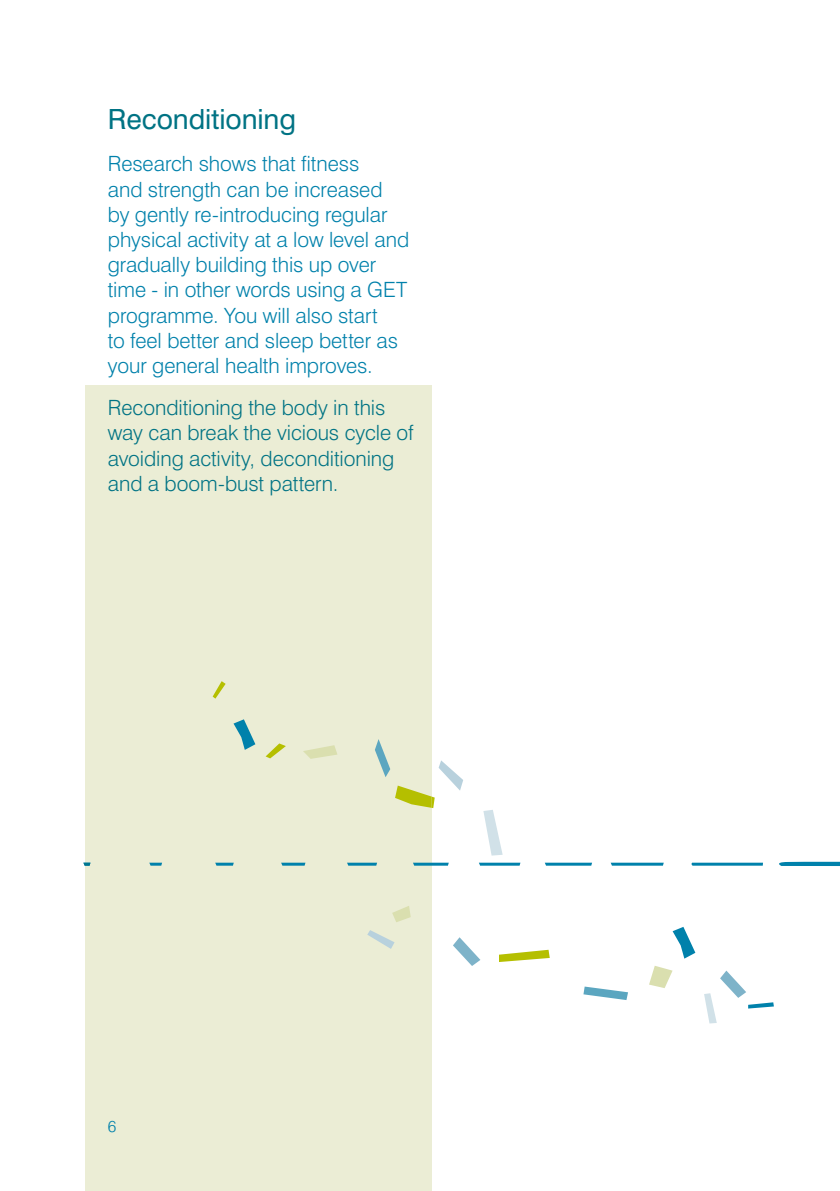
<style>
.page{position:relative;width:840px;height:1191px;background:#fff}
.page>*{position:absolute;margin:0;border:0;box-sizing:border-box;transform-origin:0 0}
.t1{font:28px "Swiss 721 BT";letter-spacing:-.005em;color:#007384}
.t2{font:300 21px/25.2px "Swiss 721 BT";letter-spacing:-.005em;color:#0081ab}
.t3{font:300 21px/25.2px "Swiss 721 BT";letter-spacing:-.005em;color:#007384}
.t4{font:300 16px "Swiss 721 BT";color:#0081ab}
</style>
<div class="page">
<div style="left:85px;top:386px;width:346px;height:805px;background:#ebedd5"></div>
<svg style="left:610px;top:862px;width:53px;height:3px"></svg>
<svg style="left:544px;top:862px;width:47px;height:3px"></svg>
<svg style="left:479px;top:862px;width:41px;height:3px"></svg>
<svg style="left:413px;top:862px;width:35px;height:3px"></svg>
<svg style="left:347px;top:862px;width:30px;height:3px"></svg>
<svg style="left:281px;top:862px;width:24px;height:3px"></svg>
<svg style="left:215px;top:862px;width:19px;height:3px"></svg>
<svg style="left:149px;top:862px;width:13px;height:3px"></svg>
<svg style="left:691px;top:862px;width:71px;height:4px"></svg>
<svg style="left:779px;top:861px;width:60px;height:5px"></svg>
<svg style="left:83px;top:862px;width:7px;height:3px"></svg>
<svg style="left:483px;top:810px;width:19px;height:45px"></svg>
<svg style="left:649px;top:966px;width:23px;height:22px"></svg>
<svg style="left:367px;top:930px;width:27px;height:19px"></svg>
<svg style="left:265px;top:743px;width:21px;height:15px"></svg>
<svg style="left:212px;top:681px;width:13px;height:17px"></svg>
<svg style="left:499px;top:949px;width:50px;height:13px"></svg>
<svg style="left:704px;top:970px;width:69px;height:53px"></svg>
<svg style="left:453px;top:937px;width:27px;height:29px"></svg>
<svg style="left:375px;top:739px;width:88px;height:69px"></svg>
<svg style="left:672px;top:926px;width:23px;height:32px"></svg>
<svg style="left:233px;top:719px;width:22px;height:31px"></svg>
<svg style="left:303px;top:745px;width:34px;height:14px"></svg>
<svg style="left:392px;top:906px;width:18px;height:16px"></svg>
<svg style="left:583px;top:986px;width:44px;height:14px"></svg>
<h1 class="t1" style="left:108px;top:102px;width:189px">Reconditioning</h1>
<p class="t2" style="left:108px;top:151px;width:303px">Research shows that fitness<br>and strength can be increased by gently re-introducing regular physical activity at a low level and gradually building this up over time - in other words using a GET programme. You will also start<br>to feel better and sleep better as your general health improves.</p>
<p class="t3" style="left:108px;top:395px;width:307px">Reconditioning the body in this way can break the vicious cycle of avoiding activity, deconditioning and a boom-bust pattern.</p>
<p class="t4" style="left:108px;top:1116px;width:10px">6</p>
</div>
